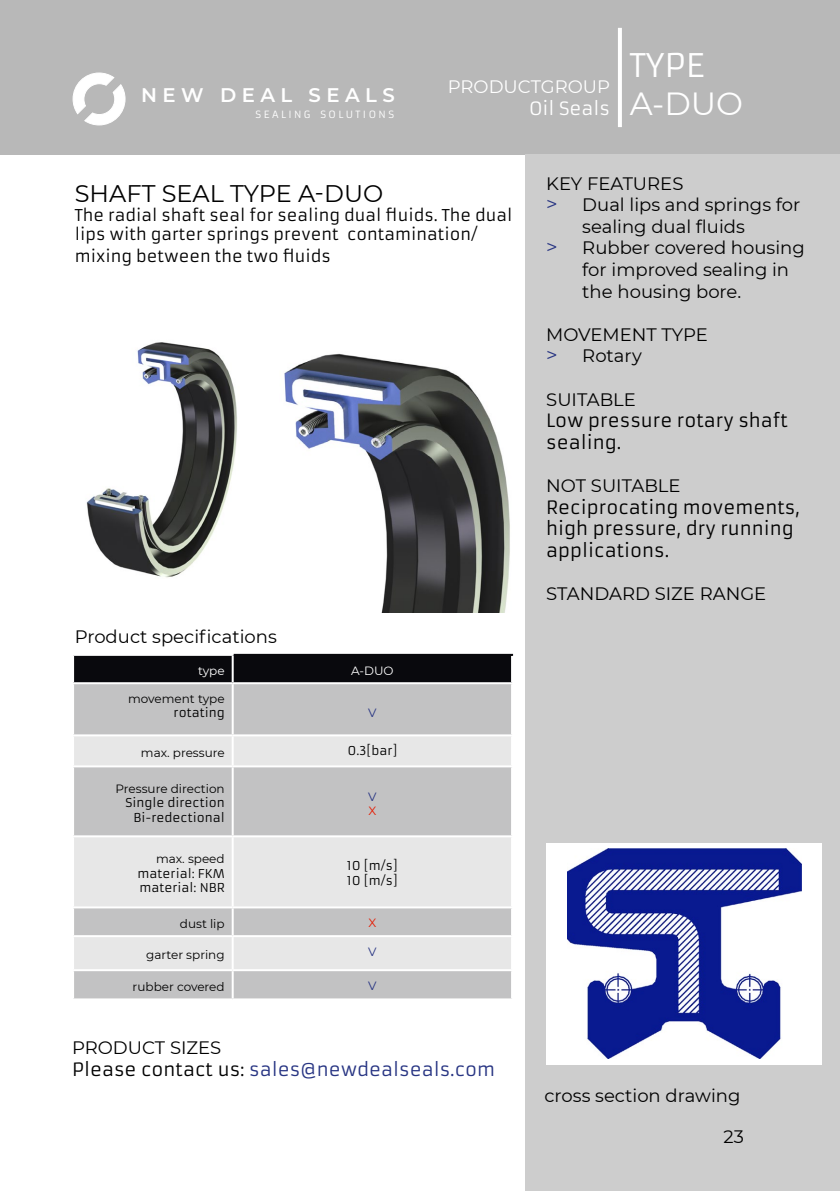
<style>
.page{position:relative;width:840px;height:1191px;background:#fff}
.page>*{position:absolute;margin:0;border:0;box-sizing:border-box;transform-origin:0 0}
.t1{font:32px "Montserrat";color:#fff}
.t2{font:32px "Armata";color:#fff}
.t3{font:24px "Montserrat";color:#000}
.t4{font:600 19.6px "Montserrat";color:#fff}
.t5{font:18px/21.6px "Montserrat";color:#000}
.t6{font:18px/21.6px "Armata";color:#000}
.t7{font:18px "Armata";color:#283583}
.t8{font:18px "Montserrat";color:#fff}
.t9{font:18px "Armata";color:#fff}
.t10{font:16px/19.2px "Armata";color:#000}
.t11{font:12px/14.4px "Armata";color:#000}
.t12{font:12px "Montserrat";color:#000}
.t13{font:12px "Montserrat";color:#fff}
.t14{font:12px "Montserrat";color:#283583}
.t15{font:12px "Montserrat";color:#e61900}
.t16{font:9.8px "Armata";color:#fff}
.s1{color:#000}
.s2{font-size:20px;color:#283583}
</style>
<div class="page">
<div style="left:0;top:0;width:839px;height:155px;background:#b8b8b8"></div>
<svg style="left:618px;top:28px;width:3px;height:99px"></svg>
<div style="left:525px;top:155px;width:314px;height:1036px;background:#cdcdcd"></div>
<svg style="left:73px;top:73px;width:52px;height:52px"></svg>
<img style="left:86px;top:342px;width:151px;height:236px">
<div style="left:74px;top:656px;width:437px;height:26px;background:#09090d"></div>
<div style="left:74px;top:684px;width:437px;height:314px;background:#c2c2c3"></div>
<svg style="left:74px;top:736px;width:437px;height:233px;background:#d7d7d8"></svg>
<hr style="left:231px;top:684px;width:2px;height:50px;background:#fff">
<hr style="left:72px;top:734px;width:160px;height:2px;background:#fff">
<hr style="left:232px;top:734px;width:281px;height:2px;background:#fff">
<hr style="left:231px;top:736px;width:2px;height:29px;background:#fff">
<hr style="left:72px;top:765px;width:160px;height:2px;background:#fff">
<hr style="left:232px;top:765px;width:281px;height:2px;background:#fff">
<hr style="left:231px;top:767px;width:2px;height:68px;background:#fff">
<hr style="left:72px;top:835px;width:160px;height:2px;background:#fff">
<hr style="left:232px;top:835px;width:281px;height:2px;background:#fff">
<hr style="left:231px;top:837px;width:2px;height:69px;background:#fff">
<hr style="left:72px;top:906px;width:160px;height:2px;background:#fff">
<hr style="left:232px;top:906px;width:281px;height:2px;background:#fff">
<hr style="left:231px;top:908px;width:2px;height:27px;background:#fff">
<hr style="left:72px;top:935px;width:160px;height:2px;background:#fff">
<hr style="left:232px;top:935px;width:281px;height:2px;background:#fff">
<hr style="left:231px;top:937px;width:2px;height:32px;background:#fff">
<hr style="left:72px;top:969px;width:160px;height:2px;background:#fff">
<hr style="left:232px;top:969px;width:281px;height:2px;background:#fff">
<hr style="left:231px;top:971px;width:2px;height:27px;background:#fff">
<hr style="left:231px;top:656px;width:2px;height:26px;background:#fff">
<hr style="left:233px;top:654px;width:280px;height:2px;background:#09090d">
<img style="left:284px;top:353px;width:226px;height:259px">
<div style="left:546px;top:843px;width:275px;height:221px;background:#fff"></div>
<img style="left:567px;top:848px;width:234px;height:210px">
<p class="t4" style="left:141px;top:81px;width:255px">N E W D E A L S E A L S</p>
<p class="t16" style="left:255px;top:108px;width:140px">S E A L I N G S O L U T I O N S</p>
<p class="t8" style="left:447px;top:75px;width:164px">PRODUCTGROUP</p>
<p class="t9" style="left:529px;top:97px;width:82px">Oil Seals</p>
<h1 class="t2" style="left:629px;top:45px;width:76px">TYPE</h1>
<h1 class="t1" style="left:629px;top:82px;width:115px">A-DUO</h1>
<h2 class="t3" style="left:75px;top:177px;width:310px">SHAFT SEAL TYPE A-DUO</h2>
<p class="t10" style="left:75px;top:206px;width:439px">The radial shaft seal for sealing dual fluids. The dual lips with garter springs prevent contamination/</p>
<p class="t10" style="left:75px;top:247px;width:257px">mixing between the two fluids</p>
<p class="t5" style="left:75px;top:625px;width:203px">Product specifications</p>
<p class="t13" style="left:198px;top:662px;width:28px">type</p>
<p class="t13" style="left:351px;top:662px;width:44px">A-DUO</p>
<p class="t12" style="left:128px;top:690px;width:98px">movement type</p>
<p class="t11" style="left:173px;top:706px;width:52px">rotating</p>
<p class="t14" style="left:368px;top:704px;width:10px">V</p>
<p class="t12" style="left:141px;top:744px;width:85px">max. pressure</p>
<p class="t11" style="left:347px;top:743px;width:51px">0.3[bar]</p>
<p class="t12" style="left:115px;top:780px;width:110px">Pressure direction</p>
<p class="t11" style="left:125px;top:795px;width:100px;text-align:right">Single direction<br>Bi-redectional</p>
<p class="t14" style="left:368px;top:788px;width:10px">V</p>
<p class="t15" style="left:368px;top:802px;width:9px">X</p>
<p class="t12" style="left:156px;top:850px;width:70px">max. speed</p>
<p class="t11" style="left:137px;top:866px;width:88px">material: FKM material: NBR</p>
<p class="t11" style="left:346px;top:859px;width:52px">10 [m/s]<br>10 [m/s]</p>
<p class="t12" style="left:180px;top:915px;width:46px">dust lip</p>
<p class="t15" style="left:368px;top:914px;width:9px">X</p>
<p class="t12" style="left:146px;top:946px;width:80px">garter spring</p>
<p class="t14" style="left:368px;top:943px;width:10px">V</p>
<p class="t12" style="left:132px;top:978px;width:93px">rubber covered</p>
<p class="t14" style="left:368px;top:977px;width:10px">V</p>
<p class="t5" style="left:72px;top:1036px;width:151px">PRODUCT SIZES</p>
<p class="t7" style="left:72px;top:1058px;width:424px"><span class="s1">Please contact us:</span> sales@newdealseals.com</p>
<p class="t5" style="left:546px;top:172px;width:138px">KEY FEATURES</p>
<p class="t5" style="left:546px;top:193px;width:255px"><span class="s2">&gt;</span> Dual lips and springs for</p>
<p class="t5" style="left:582px;top:215px;width:164px">sealing dual fluids</p>
<p class="t5" style="left:546px;top:237px;width:260px"><span class="s2">&gt;</span> Rubber covered housing</p>
<p class="t5" style="left:582px;top:258px;width:208px">for improved sealing in</p>
<p class="t5" style="left:582px;top:280px;width:160px">the housing bore.</p>
<p class="t5" style="left:546px;top:323px;width:163px">MOVEMENT TYPE <span class="s2">&gt;</span> Rotary</p>
<p class="t5" style="left:546px;top:388px;width:91px">SUITABLE</p>
<p class="t6" style="left:546px;top:410px;width:243px">Low pressure rotary shaft sealing.</p>
<p class="t5" style="left:546px;top:474px;width:136px">NOT SUITABLE</p>
<p class="t6" style="left:546px;top:496px;width:255px">Reciprocating movements, high pressure, dry running applications.</p>
<p class="t5" style="left:546px;top:582px;width:221px">STANDARD SIZE RANGE</p>
<p class="t5" style="left:544px;top:1084px;width:197px">cross section drawing</p>
<p class="t5" style="left:723px;top:1125px;width:22px">23</p>
</div>
